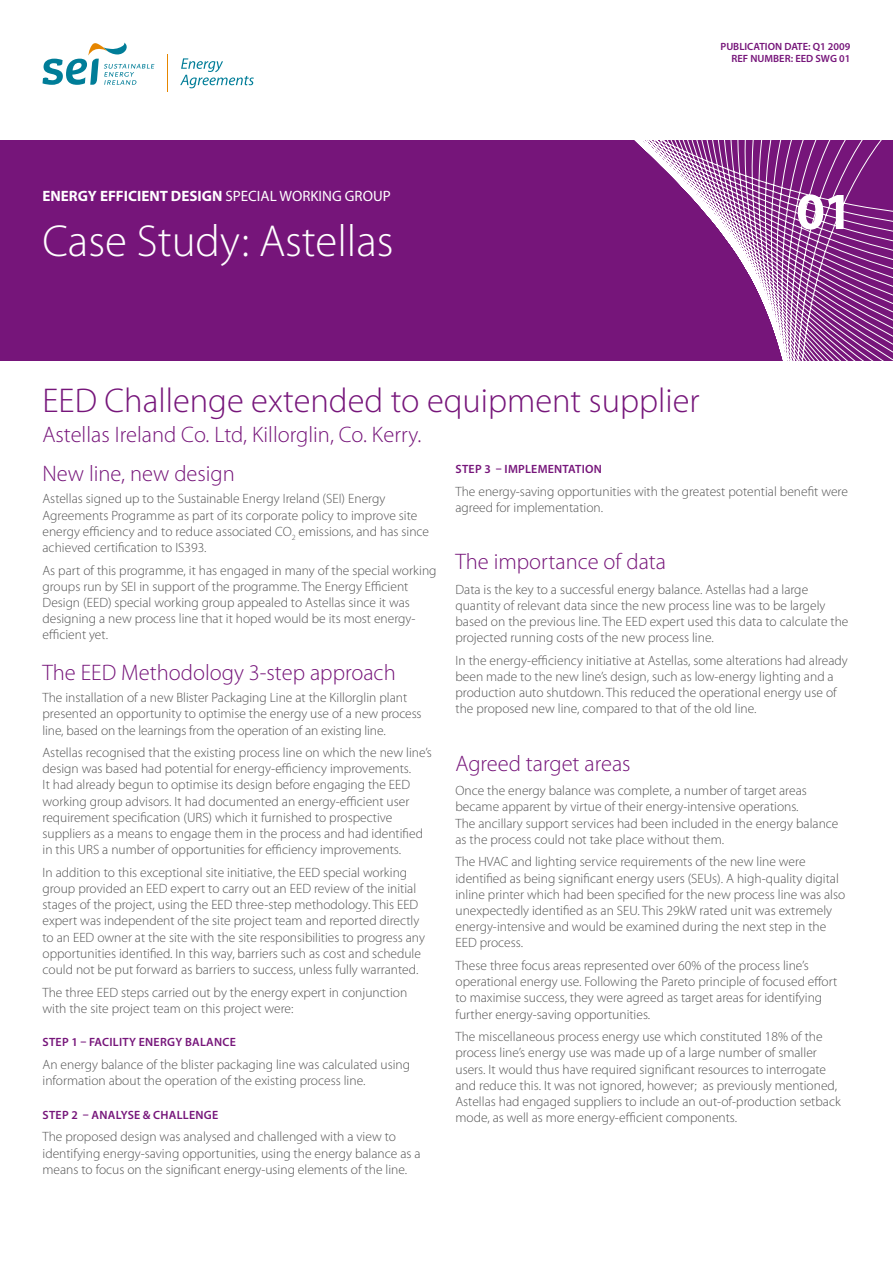
<style>
.page{position:relative;width:893px;height:1263px;background:#fff}
.page>*{position:absolute;margin:0;border:0;box-sizing:border-box;transform-origin:0 0}
.t1{font:700 52.35px "Myriad Pro";color:#fff}
.t2{font:300 45px "Myriad Pro";color:#fff}
.t3{font:300 34.5px "Myriad Pro";color:#76157a}
.t4{font:300 22.5px "Myriad Pro";color:#76157a}
.t5{font:700 15px "Myriad Pro";color:#fff}
.t6{font:300 13.5px/16.2px "Myriad Pro";color:#525252}
.t7{font:600 12px "Myriad Pro";letter-spacing:.02em;color:#76157a}
.t8{font:600 10.5px/12px "Myriad Pro";color:#76157a;text-align:right}
.s1{font-weight:400}
</style>
<div class="page">
<div style="left:0;top:141px;width:893px;height:220px;background:#76157a"></div>
<svg style="left:506px;top:140px;width:387px;height:221px"></svg>
<svg style="left:43px;top:43px;width:111px;height:42px"></svg>
<svg style="left:180px;top:58px;width:74px;height:30px"></svg>
<hr style="left:167px;top:54px;width:1px;height:37px;background:#e68600">
<p class="t8" style="left:720px;top:41px;width:132px">PUBLICATION DATE: Q1 2009<br>REF NUMBER: EED SWG 01</p>
<p class="t5" style="left:43px;top:188px;width:350px">ENERGY EFFICIENT DESIGN <span class="s1">SPECIAL WORKING GROUP</span></p>
<h2 class="t2" style="left:43px;top:217px;width:353px">Case Study: Astellas</h2>
<h3 class="t3" style="left:43px;top:381px;width:659px">EED Challenge extended to equipment supplier</h3>
<h3 class="t4" style="left:43px;top:422px;width:380px">Astellas Ireland Co. Ltd, Killorglin, Co. Kerry.</h3>
<h1 class="t1" style="left:796px;top:182px;width:58px">01</h1>
<h3 class="t4" style="left:43px;top:461px;width:194px">New line, new design</h3>
<p class="t6" style="left:43px;top:491px;width:388px">Astellas signed up to the Sustainable Energy Ireland (SEI) Energy Agreements Programme as part of its corporate policy to improve site energy efficiency and to reduce associated CO<sub>2</sub> emissions, and has since achieved certification to IS393.</p>
<p class="t6" style="left:43px;top:562px;width:396px">As part of this programme, it has engaged in many of the special working groups run by SEI in support of the programme. The Energy Efficient Design (EED) special working group appealed to Astellas since it was designing a new process line that it hoped would be its most energy&shy;efficient yet.</p>
<h3 class="t4" style="left:43px;top:660px;width:355px">The EED Methodology 3-step approach</h3>
<p class="t6" style="left:43px;top:690px;width:381px">The installation of a new Blister Packaging Line at the Killorglin plant presented an opportunity to optimise the energy use of a new process line, based on the learnings from the operation of an existing line.</p>
<p class="t6" style="left:43px;top:745px;width:391px">Astellas recognised that the existing process line on which the new line’s design was based had potential for energy-efficiency improvements.<br>It had already begun to optimise its design before engaging the EED working group advisors. It had documented an energy-efficient user requirement specification (URS) which it furnished to prospective suppliers as a means to engage them in the process and had identified in this URS a number of opportunities for efficiency improvements.</p>
<p class="t6" style="left:43px;top:864px;width:384px">In addition to this exceptional site initiative, the EED special working group provided an EED expert to carry out an EED review of the initial stages of the project, using the EED three-step methodology. This EED expert was independent of the site project team and reported directly to an EED owner at the site with the site responsibilities to progress any opportunities identified. In this way, barriers such as cost and schedule could not be put forward as barriers to success, unless fully warranted.</p>
<p class="t6" style="left:43px;top:984px;width:366px">The three EED steps carried out by the energy expert in conjunction with the site project team on this project were:</p>
<p class="t7" style="left:43px;top:1036px;width:14px">STEP</p>
<p class="t7" style="left:71px;top:1036px;width:166px">1 – FACILITY ENERGY BALANCE</p>
<p class="t6" style="left:43px;top:1056px;width:369px">An energy balance of the blister packaging line was calculated using information about the operation of the existing process line.</p>
<p class="t7" style="left:43px;top:1108px;width:14px">STEP</p>
<p class="t7" style="left:71px;top:1108px;width:148px">2 – ANALYSE &amp; CHALLENGE</p>
<p class="t6" style="left:43px;top:1129px;width:380px">The proposed design was analysed and challenged with a view to identifying energy-saving opportunities, using the energy balance as a means to focus on the significant energy-using elements of the line.</p>
<p class="t7" style="left:456px;top:462px;width:14px">STEP</p>
<p class="t7" style="left:484px;top:462px;width:119px">3 – IMPLEMENTATION</p>
<p class="t6" style="left:455px;top:483px;width:394px">The energy-saving opportunities with the greatest potential benefit were agreed for implementation.</p>
<h3 class="t4" style="left:455px;top:549px;width:212px">The importance of data</h3>
<p class="t6" style="left:455px;top:581px;width:394px">Data is the key to a successful energy balance. Astellas had a large quantity of relevant data since the new process line was to be largely based on the previous line. The EED expert used this data to calculate the projected running costs of the new process line.</p>
<p class="t6" style="left:455px;top:652px;width:394px">In the energy-efficiency initiative at Astellas, some alterations had already been made to the new line’s design, such as low-energy lighting and a production auto shutdown. This reduced the operational energy use of the proposed new line, compared to that of the old line.</p>
<h3 class="t4" style="left:455px;top:751px;width:177px">Agreed target areas</h3>
<p class="t6" style="left:455px;top:783px;width:384px">Once the energy balance was complete, a number of target areas became apparent by virtue of their energy-intensive operations.<br>The ancillary support services had been included in the energy balance as the process could not take place without them.</p>
<p class="t6" style="left:455px;top:854px;width:391px">The HVAC and lighting service requirements of the new line were identified as being significant energy users (SEUs). A high-quality digital inline printer which had been specified for the new process line was also unexpectedly identified as an SEU. This 29kW rated unit was extremely energy-intensive and would be examined during the next step in the EED process.</p>
<p class="t6" style="left:455px;top:957px;width:383px">These three focus areas represented over 60% of the process line’s operational energy use. Following the Pareto principle of focused effort to maximise success, they were agreed as target areas for identifying further energy-saving opportunities.</p>
<p class="t6" style="left:455px;top:1029px;width:387px">The miscellaneous process energy use which constituted 18% of the process line’s energy use was made up of a large number of smaller users. It would thus have required significant resources to interrogate and reduce this. It was not ignored, however; as previously mentioned, Astellas had engaged suppliers to include an out-of-production setback mode, as well as more energy-efficient components.</p>
</div>
